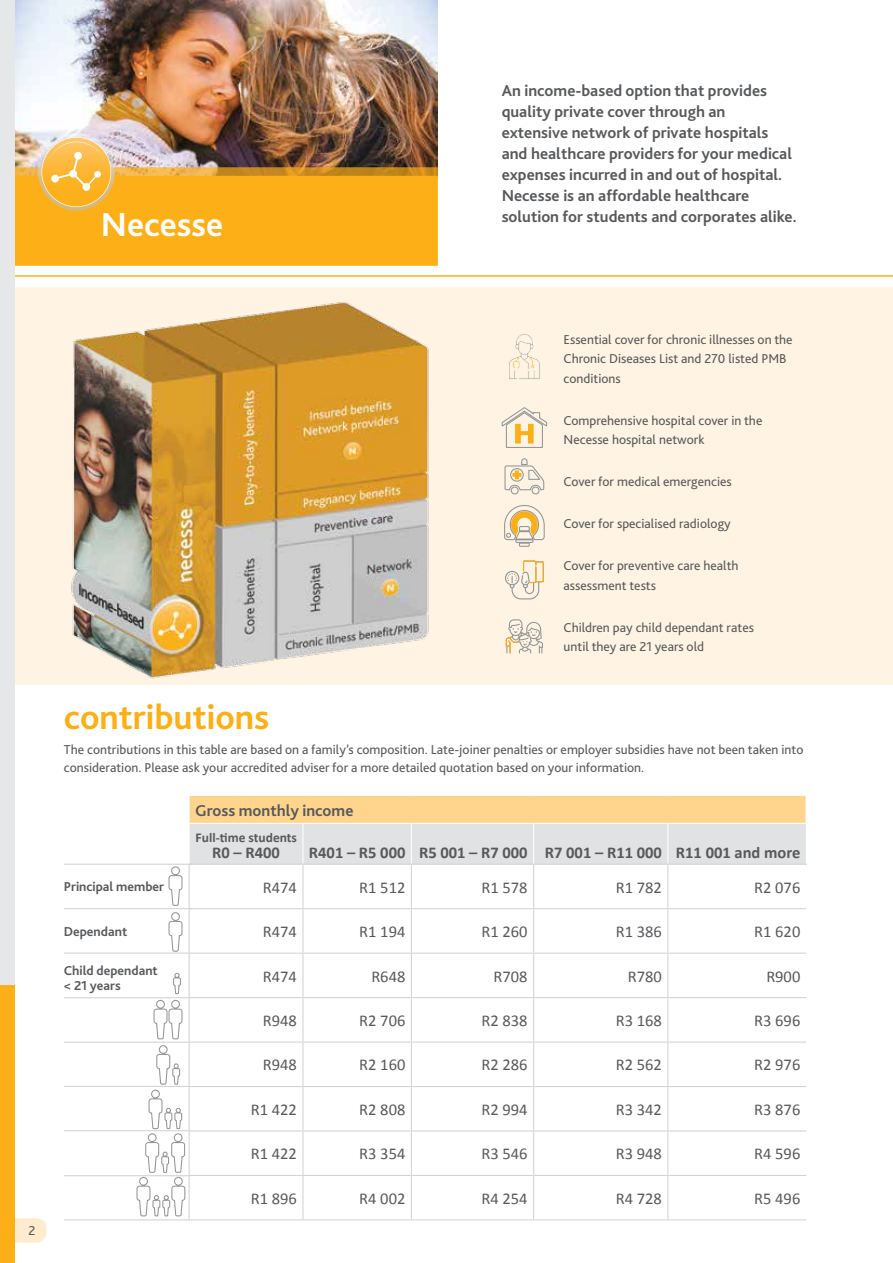
<style>
.page{position:relative;width:893px;height:1263px;background:#fff}
.page>*{position:absolute;margin:0;border:0;box-sizing:border-box;transform-origin:0 0}
.t1{font:700 36px "Bliss 2";color:#fcaf17}
.t2{font:700 34.8px "Bliss 2";color:#fff}
.t3{font:700 16.5px/21px "Bliss 2";color:#58595b}
.t4{font:16.5px "Calibri";color:#58595b}
.t5{font:700 16.5px "Calibri";color:#58595b}
.t6{font:13.5px/19.5px "Bliss 2";color:#58595b}
.t7{font:700 13.5px/15px "Bliss 2";color:#58595b}
.t8{font:700 13.5px "Calibri";color:#58595b}
</style>
<div class="page">
<div style="left:15px;top:287px;width:878px;height:397px;background:#fff4e3"></div>
<img style="left:64px;top:302px;width:373px;height:383px">
<svg style="left:501px;top:408px;width:47px;height:40px"></svg>
<svg style="left:504px;top:458px;width:41px;height:37px"></svg>
<svg style="left:505px;top:560px;width:39px;height:39px"></svg>
<svg style="left:506px;top:619px;width:37px;height:34px"></svg>
<svg style="left:504px;top:505px;width:41px;height:42px"></svg>
<svg style="left:509px;top:334px;width:31px;height:45px"></svg>
<hr style="left:64px;top:864px;width:127px;height:1px;background:#d1d3d4">
<hr style="left:64px;top:908px;width:127px;height:1px;background:#d1d3d4">
<hr style="left:64px;top:952px;width:125px;height:2px;background:#d1d3d4">
<hr style="left:64px;top:997px;width:125px;height:1px;background:#d1d3d4">
<hr style="left:64px;top:1042px;width:125px;height:1px;background:#d1d3d4">
<hr style="left:64px;top:1086px;width:125px;height:1px;background:#d1d3d4">
<hr style="left:64px;top:1130px;width:125px;height:1px;background:#d1d3d4">
<hr style="left:64px;top:1175px;width:125px;height:1px;background:#d1d3d4">
<hr style="left:64px;top:1219px;width:125px;height:1px;background:#d1d3d4">
<img style="left:15px;top:0;width:423px;height:134px">
<img style="left:15px;top:134px;width:423px;height:132px">
<svg style="left:136px;top:796px;width:671px;height:425px"></svg>
<hr style="left:13px;top:275px;width:880px;height:2px;background:#fcaf17">
<svg style="left:15px;top:1218px;width:31px;height:24px"></svg>
<div style="left:0;top:985px;width:15px;height:278px;background:#fcaf17"></div>
<div style="left:0;top:0;width:15px;height:985px;background:#e6e7e8"></div>
<h2 class="t2" style="left:101px;top:203px;width:124px">Necesse</h2>
<p class="t3" style="left:502px;top:79px;width:296px">An income-based option that provides quality private cover through an<br>extensive network of private hospitals and healthcare providers for your medical expenses incurred in and out of hospital.<br>Necesse is an affordable healthcare solution for students and corporates alike.</p>
<p class="t6" style="left:29px;top:1220px;width:8px">2</p>
<p class="t6" style="left:564px;top:329px;width:231px">Essential cover for chronic illnesses on the<br>Chronic Diseases List and 270 listed PMB conditions</p>
<p class="t6" style="left:564px;top:410px;width:200px">Comprehensive hospital cover in the<br>Necesse hospital network</p>
<p class="t6" style="left:564px;top:471px;width:170px">Cover for medical emergencies</p>
<p class="t6" style="left:564px;top:513px;width:169px">Cover for specialised radiology</p>
<p class="t6" style="left:564px;top:555px;width:176px">Cover for preventive care health assessment tests</p>
<p class="t6" style="left:564px;top:617px;width:192px">Children pay child dependant rates until they are 21 years old</p>
<h1 class="t1" style="left:64px;top:694px;width:207px">contributions</h1>
<p class="t6" style="left:64px;top:740px;width:741px;line-height:18px">The contributions in this table are based on a family’s composition. Late-joiner penalties or employer subsidies have not been taken into consideration. Please ask your accredited adviser for a more detailed quotation based on your information.</p>
<p class="t3" style="left:195px;top:800px;width:160px">Gross monthly income</p>
<p class="t8" style="left:196px;top:829px;width:103px">Full-time students</p>
<p class="t5" style="left:212px;top:842px;width:69px">R0 – R400</p>
<p class="t5" style="left:309px;top:842px;width:493px">R401 – R5 000 R5 001 – R7 000 R7 001 – R11 000 R11 001 and more</p>
<p class="t4" style="left:263px;top:877px;width:36px">R474</p>
<p class="t4" style="left:359px;top:877px;width:48px">R1 512</p>
<p class="t4" style="left:481px;top:877px;width:48px">R1 578</p>
<p class="t4" style="left:616px;top:877px;width:48px">R1 782</p>
<p class="t4" style="left:754px;top:877px;width:48px">R2 076</p>
<p class="t4" style="left:263px;top:921px;width:36px">R474</p>
<p class="t4" style="left:359px;top:921px;width:48px">R1 194</p>
<p class="t4" style="left:481px;top:921px;width:48px">R1 260</p>
<p class="t4" style="left:616px;top:921px;width:48px">R1 386</p>
<p class="t4" style="left:754px;top:921px;width:48px">R1 620</p>
<p class="t4" style="left:263px;top:966px;width:36px">R474</p>
<p class="t4" style="left:371px;top:966px;width:36px">R648</p>
<p class="t4" style="left:494px;top:966px;width:36px">R708</p>
<p class="t4" style="left:628px;top:966px;width:36px">R780</p>
<p class="t4" style="left:766px;top:966px;width:36px">R900</p>
<p class="t4" style="left:263px;top:1010px;width:36px">R948</p>
<p class="t4" style="left:359px;top:1010px;width:48px">R2 706</p>
<p class="t4" style="left:481px;top:1010px;width:48px">R2 838</p>
<p class="t4" style="left:616px;top:1010px;width:48px">R3 168</p>
<p class="t4" style="left:754px;top:1010px;width:48px">R3 696</p>
<p class="t4" style="left:263px;top:1054px;width:36px">R948</p>
<p class="t4" style="left:359px;top:1054px;width:48px">R2 160</p>
<p class="t4" style="left:481px;top:1054px;width:48px">R2 286</p>
<p class="t4" style="left:616px;top:1054px;width:48px">R2 562</p>
<p class="t4" style="left:754px;top:1054px;width:48px">R2 976</p>
<p class="t4" style="left:251px;top:1099px;width:48px">R1 422</p>
<p class="t4" style="left:359px;top:1099px;width:48px">R2 808</p>
<p class="t4" style="left:481px;top:1099px;width:48px">R2 994</p>
<p class="t4" style="left:616px;top:1099px;width:48px">R3 342</p>
<p class="t4" style="left:754px;top:1099px;width:48px">R3 876</p>
<p class="t4" style="left:251px;top:1143px;width:48px">R1 422</p>
<p class="t4" style="left:359px;top:1143px;width:48px">R3 354</p>
<p class="t4" style="left:481px;top:1143px;width:48px">R3 546</p>
<p class="t4" style="left:616px;top:1143px;width:48px">R3 948</p>
<p class="t4" style="left:754px;top:1143px;width:48px">R4 596</p>
<p class="t4" style="left:251px;top:1188px;width:48px">R1 896</p>
<p class="t4" style="left:359px;top:1188px;width:48px">R4 002</p>
<p class="t4" style="left:481px;top:1188px;width:48px">R4 254</p>
<p class="t4" style="left:616px;top:1188px;width:48px">R4 728</p>
<p class="t4" style="left:754px;top:1188px;width:48px">R5 496</p>
<p class="t7" style="left:64px;top:879px;width:102px">Principal member</p>
<p class="t7" style="left:64px;top:924px;width:65px">Dependant</p>
<p class="t7" style="left:64px;top:963px;width:96px">Child dependant &lt; 21 years</p>
</div>
